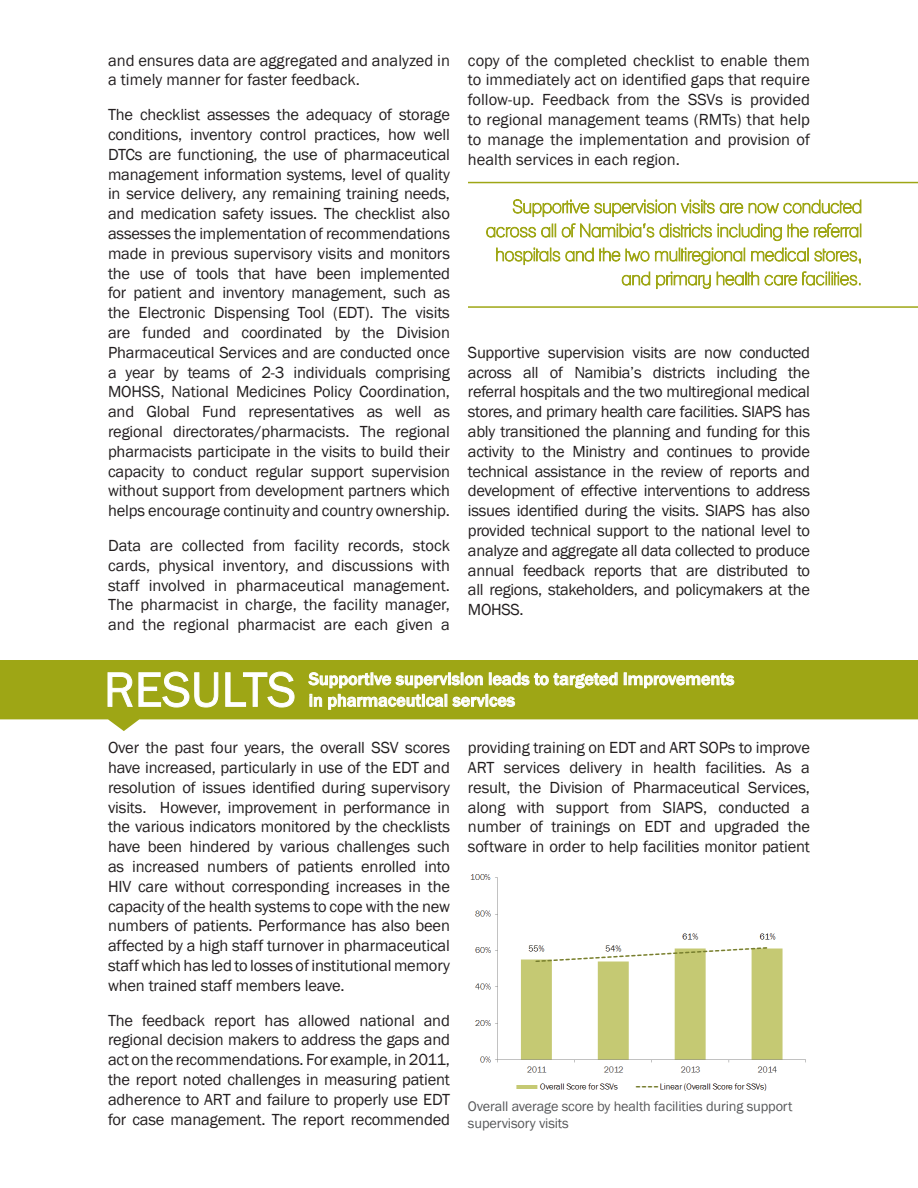
<style>
.page{position:relative;width:918px;height:1188px;background:#fff}
.page>*{position:absolute;margin:0;border:0;box-sizing:border-box;transform-origin:0 0}
.t1{font:50.4px "Franklin Gothic";color:#fff}
.t2{font:500 18px/21.6px "Franklin Gothic";color:#fff}
.t3{font:16.5px/19.8px "Franklin Gothic";letter-spacing:-.01em;color:#231f20;text-align:justify}
.t4{font:14.25px/17.1px "Franklin Gothic";letter-spacing:-.01em;color:#57585a}
</style>
<div class="page">
<svg style="left:0;top:660px;width:918px;height:71px;fill:#9ea615"></svg>
<svg style="left:107px;top:671px;width:112px;height:37px;background:#aeb53c"></svg>
<svg style="left:225px;top:671px;width:70px;height:37px;background:#acb339"></svg>
<svg style="left:624px;top:673px;width:111px;height:15px;background:#bfc465"></svg>
<svg style="left:308px;top:672px;width:310px;height:38px;background:#b4ba4a"></svg>
<img style="left:470px;top:874px;width:336px;height:217px">
<svg style="left:513px;top:199px;width:349px;height:18px"></svg>
<svg style="left:486px;top:223px;width:226px;height:15px"></svg>
<svg style="left:718px;top:223px;width:143px;height:18px"></svg>
<svg style="left:496px;top:247px;width:249px;height:18px"></svg>
<svg style="left:751px;top:247px;width:110px;height:17px"></svg>
<svg style="left:621px;top:271px;width:240px;height:18px"></svg>
<hr style="left:468px;top:182px;width:450px;height:1px;background:#9ea615">
<hr style="left:468px;top:306px;width:450px;height:2px;background:#9ea615">
<p class="t3" style="left:108px;top:51px;width:343px">and ensures data are aggregated and analyzed in a timely manner for faster feedback.</p>
<p class="t3" style="left:108px;top:105px;width:344px">The checklist assesses the adequacy of storage conditions, inventory control practices, how well DTCs are functioning, the use of pharmaceutical management information systems, level of quality in service delivery, any remaining training needs, and medication safety issues. The checklist also assesses the implementation of recommendations made in previous supervisory visits and monitors the use of tools that have been implemented for patient and inventory management, such as the Electronic Dispensing Tool (EDT). The visits are funded and coordinated by the Division Pharmaceutical Services and are conducted once a year by teams of 2-3 individuals comprising MOHSS, National Medicines Policy Coordination, and Global Fund representatives as well as regional directorates/pharmacists. The regional pharmacists participate in the visits to build their capacity to conduct regular support supervision without support from development partners which helps encourage continuity and country ownership.</p>
<p class="t3" style="left:108px;top:536px;width:344px">Data are collected from facility records, stock cards, physical inventory, and discussions with staff involved in pharmaceutical management.<br>The pharmacist in charge, the facility manager, and the regional pharmacist are each given a</p>
<p class="t3" style="left:468px;top:51px;width:344px">copy of the completed checklist to enable them to immediately act on identified gaps that require follow-up. Feedback from the SSVs is provided to regional management teams (RMTs) that help to manage the implementation and provision of health services in each region.</p>
<p class="t3" style="left:468px;top:343px;width:344px">Supportive supervision visits are now conducted across all of Namibia’s districts including the referral hospitals and the two multiregional medical stores, and primary health care facilities. SIAPS has ably transitioned the planning and funding for this activity to the Ministry and continues to provide technical assistance in the review of reports and development of effective interventions to address issues identified during the visits. SIAPS has also provided technical support to the national level to analyze and aggregate all data collected to produce annual feedback reports that are distributed to all regions, stakeholders, and policymakers at the MOHSS.</p>
<h1 class="t1" style="left:104px;top:658px;width:166px">Results</h1>
<p class="t2" style="left:309px;top:668px;width:427px">Supportive supervision leads to targeted Improvements in pharmaceutical services</p>
<p class="t3" style="left:108px;top:738px;width:344px">Over the past four years, the overall SSV scores have increased, particularly in use of the EDT and resolution of issues identified during supervisory visits. H owever, improvement in performance in the various indicators monitored by the checklists have been hindered by various challenges such as increased numbers of patients enrolled into H IV care without corresponding increases in the capacity of the health systems to cope with the new numbers of patients. Performance has also been affected by a high staff turnover in pharmaceutical staff which has led to losses of institutional memory when trained staff members leave.</p>
<p class="t3" style="left:108px;top:1011px;width:344px">The feedback report has allowed national and regional decision makers to address the gaps and act on the recommendations. For example, in 2011, the report noted challenges in measuring patient adherence to ART and failure to properly use EDT for case management. The report recommended</p>
<p class="t3" style="left:468px;top:738px;width:344px">providing training on EDT and ART SOPs to improve ART services delivery in health facilities. As a result, the Division of Pharmaceutical Services, along with support from SIAPS, conducted a number of trainings on EDT and upgraded the software in order to help facilities monitor patient</p>
<p class="t4" style="left:468px;top:1098px;width:326px">Overall average score by health facilities during support supervisory visits</p>
</div>
